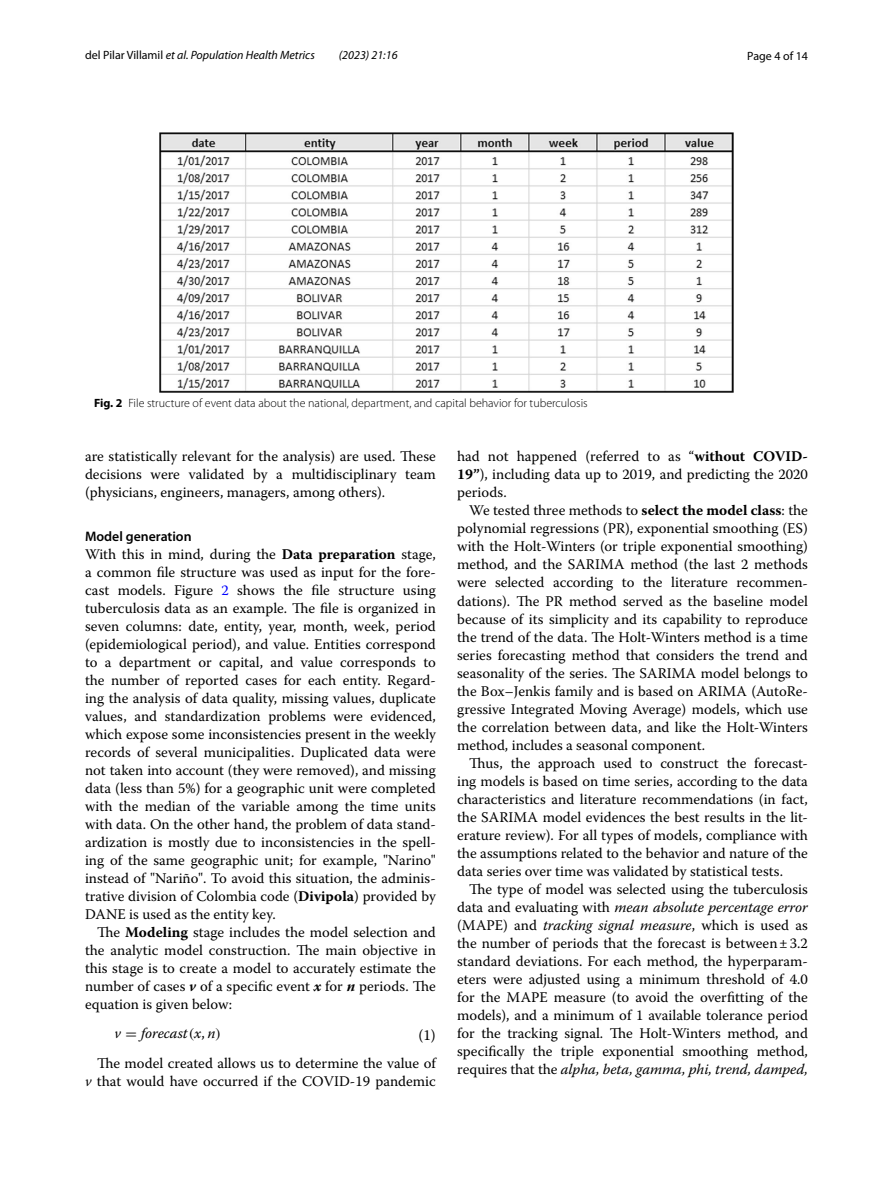
<style>
.page{position:relative;width:893px;height:1187px;background:#fff}
.page>*{position:absolute;margin:0;border:0;box-sizing:border-box;transform-origin:0 0}
.t1{font:15px "Warnock Pro";color:#000}
.t2{font:14.7px/18px "Warnock Pro";color:#000;text-align:justify}
.t3{font:14.7px "Warnock Pro It 2";color:#000}
.t4{font:600 13.8px "Myriad Pro";color:#000}
.t5{font:300 12px "Myriad Pro";color:#000}
.t6{font:italic 12px "Myriad Pro";color:#000}
.t7{font:12px "Myriad Pro";color:#000}
.s1{font-style:normal}
.s2{font-weight:700}
.s3{color:#00f}
.s4{font-weight:700;font-style:italic}
.s5{font-family:"MTSYN"}
.s6{font-family:"MTMI"}
.s7{font-family:"Warnock Pro Regular 2"}
.s8{font-style:italic}
</style>
<div class="page">
<img style="left:159px;top:133px;width:574px;height:259px">
<p class="t6" style="left:85px;top:48px;width:231px"><span class="s1">del Pilar Villamil</span> et al. Population Health Metrics</p>
<p class="t6" style="left:339px;top:48px;width:60px">(2023) 21:16</p>
<p class="t7" style="left:747px;top:48px;width:62px">Page 4 of 14</p>
<p class="t5" style="left:94px;top:396px;width:495px"><span class="s2">Fig. 2</span> File structure of event data about the national, department, and capital behavior for tuberculosis</p>
<p class="t2" style="left:85px;top:447px;width:352px">are statistically relevant for the analysis) are used. These decisions were validated by a multidisciplinary team (physicians, engineers, managers, among others).</p>
<p class="t4" style="left:85px;top:527px;width:108px">Model generation</p>
<p class="t2" style="left:85px;top:545px;width:352px">With this in mind, during the <span class="s2">Data preparation</span> stage, a common file structure was used as input for the fore&shy;cast models. Figure <span class="s3">2</span> shows the file structure using tuberculosis data as an example. The file is organized in seven columns: date, entity, year, month, week, period (epidemiological period), and value. Entities correspond to a department or capital, and value corresponds to the number of reported cases for each entity. Regard&shy;ing the analysis of data quality, missing values, duplicate values, and standardization problems were evidenced, which expose some inconsistencies present in the weekly records of several municipalities. Duplicated data were not taken into account (they were removed), and missing data (less than 5%) for a geographic unit were completed with the median of the variable among the time units with data. On the other hand, the problem of data stand&shy;ardization is mostly due to inconsistencies in the spell&shy;ing of the same geographic unit; for example, "Narino" instead of "Nariño". To avoid this situation, the adminis&shy;trative division of Colombia code (<span class="s2">Divipola</span>) provided by DANE is used as the entity key.</p>
<p class="t2" style="left:85px;top:923px;width:352px;text-indent:12px">The <span class="s2">Modeling</span> stage includes the model selection and the analytic model construction. The main objective in this stage is to create a model to accurately estimate the number of cases <span class="s4">v</span> of a specific event <span class="s4">x</span> for <span class="s4">n</span> periods. The equation is given below:</p>
<p class="t3" style="left:114px;top:1027px;width:108px">v <span class="s5">=</span> forecast<span class="s6">(</span>x<span class="s7">,</span> n<span class="s6">)</span></p>
<p class="t1" style="left:419px;top:1025px;width:19px">(1)</p>
<p class="t2" style="left:85px;top:1054px;width:352px;text-align:right">The model created allows us to determine the value of<br><span class="s8">v</span> that would have occurred if the COVID-19 pandemic</p>
<p class="t2" style="left:457px;top:447px;width:352px">had not happened (referred to as “<span class="s2">without COVID-19”</span>), including data up to 2019, and predicting the 2020 periods.</p>
<p class="t2" style="left:457px;top:501px;width:352px;text-indent:12px">We tested three methods to <span class="s2">select the model class</span>: the polynomial regressions (PR), exponential smoothing (ES) with the Holt-Winters (or triple exponential smoothing) method, and the SARIMA method (the last 2 methods were selected according to the literature recommen&shy;dations). The PR method served as the baseline model because of its simplicity and its capability to reproduce the trend of the data. The Holt-Winters method is a time series forecasting method that considers the trend and seasonality of the series. The SARIMA model belongs to the Box–Jenkis family and is based on ARIMA (AutoRe&shy;gressive Integrated Moving Average) models, which use the correlation between data, and like the Holt-Winters method, includes a seasonal component.</p>
<p class="t2" style="left:457px;top:753px;width:352px;text-indent:12px">Thus, the approach used to construct the forecast&shy;ing models is based on time series, according to the data characteristics and literature recommendations (in fact, the SARIMA model evidences the best results in the lit&shy;erature review). For all types of models, compliance with the assumptions related to the behavior and nature of the data series over time was validated by statistical tests.</p>
<p class="t2" style="left:457px;top:879px;width:352px;text-indent:12px">The type of model was selected using the tuberculosis data and evaluating with <span class="s8">mean absolute percentage error </span>(MAPE) and <span class="s8">tracking signal measure</span>, which is used as the number of periods that the forecast is between±3.2 standard deviations. For each method, the hyperparam&shy;eters were adjusted using a minimum threshold of 4.0 for the MAPE measure (to avoid the overfitting of the models), and a minimum of 1 available tolerance period for the tracking signal. The Holt-Winters method, and specifically the triple exponential smoothing method, requires that the <span class="s8">alpha, beta, gamma, phi, trend, damped,</span></p>
</div>
